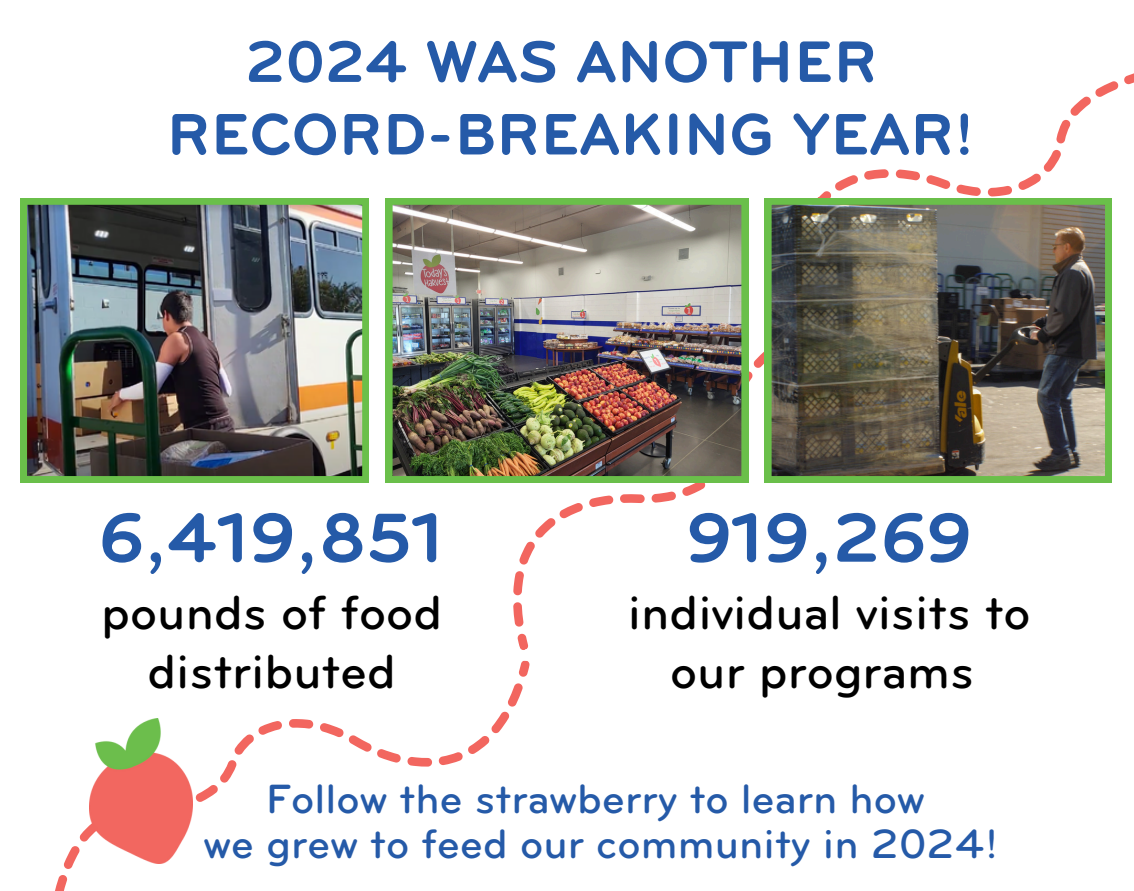
<style>
.page{position:relative;width:1134px;height:891px;background:#fff}
.page>*{position:absolute;margin:0;border:0;box-sizing:border-box;transform-origin:0 0}
.t1{font:700 72px "Bryant";color:#255aa8}
.t2{font:700 60.75px/72.5px "Bryant";color:#255aa8;text-align:center}
.t3{font:500 49.5px/58.9px "Bryant";color:#000;text-align:center}
.t4{font:500 42.52px "Bryant";color:#255aa8}
</style>
<div class="page">
<svg style="left:513px;top:218px;width:252px;height:409px"></svg>
<svg style="left:517px;top:633px;width:12px;height:17px"></svg>
<img style="left:386px;top:198px;width:362px;height:285px">
<svg style="left:817px;top:73px;width:317px;height:125px"></svg>
<img style="left:765px;top:198px;width:347px;height:285px">
<img style="left:20px;top:198px;width:349px;height:285px">
<svg style="left:55px;top:641px;width:468px;height:250px"></svg>
<svg style="left:518px;top:660px;width:12px;height:17px"></svg>
<img style="left:89px;top:719px;width:103px;height:145px">
<p class="t2" style="left:166px;top:31px;width:810px">2024 WAS ANOTHER<br>RECORD-BREAKING YEAR!</p>
<p class="t1" style="left:99px;top:513px;width:347px">6,419,851</p>
<p class="t1" style="left:687px;top:513px;width:287px">919,269</p>
<h1 class="t3" style="left:101px;top:587px;width:343px">pounds of food distributed</h1>
<h1 class="t3" style="left:628px;top:587px;width:405px">individual visits to our programs</h1>
<h3 class="t4" style="left:265px;top:784px;width:661px">Follow the strawberry to learn how</h3>
<h3 class="t4" style="left:204px;top:829px;width:797px">we grew to feed our community in 2024!</h3>
</div>
